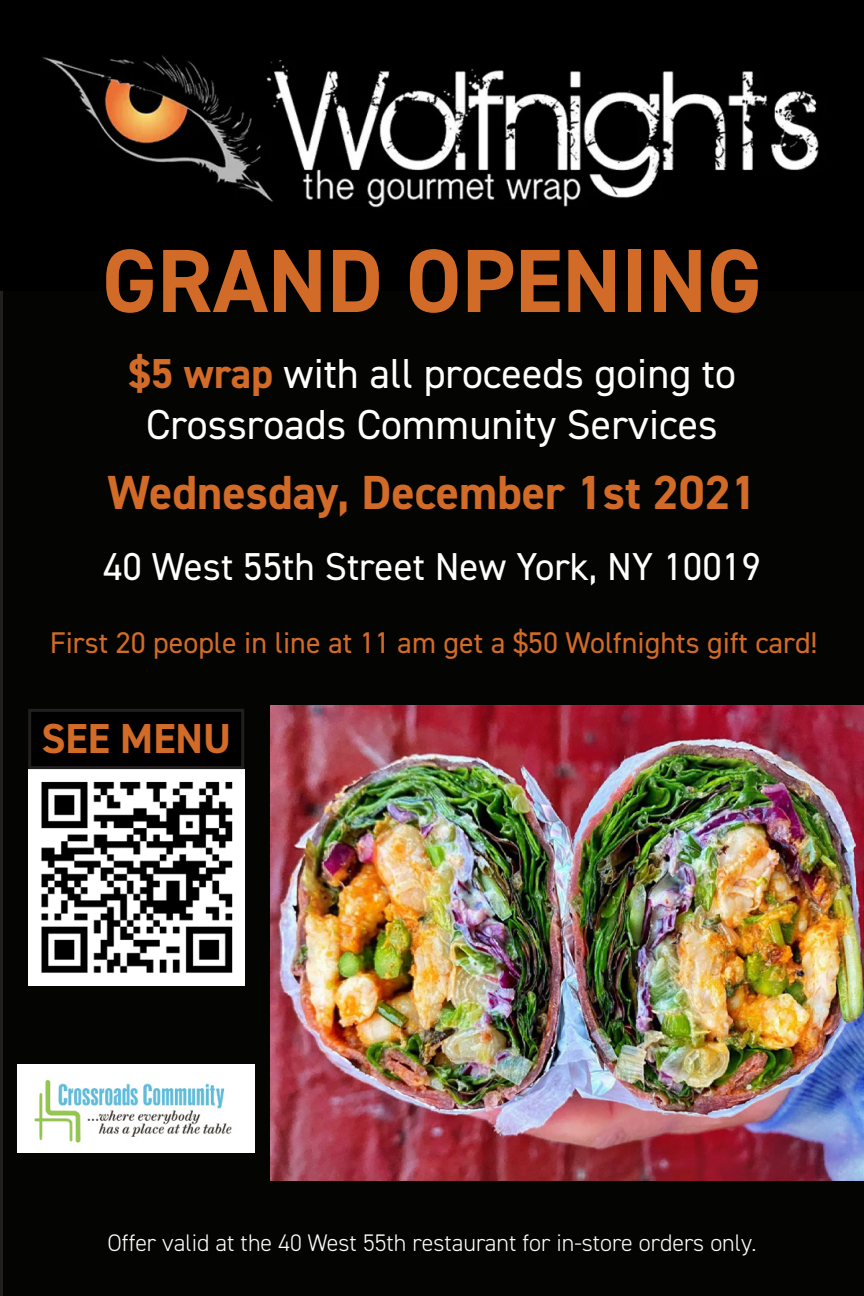
<style>
.page{position:relative;width:864px;height:1296px;background:#fff}
.page>*{position:absolute;margin:0;border:0;box-sizing:border-box;transform-origin:0 0}
.t1{font:700 90px "DIN2014";color:#d36b28}
.t2{font:700 48px "DIN2014";color:#d36b28}
.t3{font:42px "DIN2014";color:#fff}
.t4{font:700 42px "DIN2014";color:#d36b28}
.t5{font:39px "DIN2014";color:#fff}
.t6{font:30px "DIN2014";color:#d36b28}
.t7{font:300 24px "DIN2014";color:#fff}
.s1{font-weight:700;color:#d36b28}
</style>
<div class="page">
<div style="left:0;top:290px;width:864px;height:1006px;background:#040503"></div>
<img style="left:0;top:0;width:864px;height:290px">
<img style="left:270px;top:705px;width:594px;height:475px">
<img style="left:28px;top:769px;width:216px;height:216px">
<div style="left:30px;top:710px;width:213px;height:58px;background:#000"></div>
<div style="left:28px;top:709px;width:216px;height:60px;border:3px solid #231f20"></div>
<img style="left:17px;top:1065px;width:238px;height:87px">
<p class="t1" style="left:102px;top:221px;width:662px">GRAND OPENING</p>
<p class="t3" style="left:128px;top:348px;width:609px"><span class="s1">$5 wrap</span> with all proceeds going to</p>
<p class="t3" style="left:146px;top:398px;width:573px">Crossroads Community Services</p>
<p class="t2" style="left:107px;top:460px;width:651px">Wednesday, December 1st 2021</p>
<p class="t5" style="left:103px;top:542px;width:659px">40 West 55th Street New York, NY 10019</p>
<p class="t6" style="left:50px;top:624px;width:769px">First 20 people in line at 11 am get a $50 Wolfnights gift card!</p>
<p class="t4" style="left:41px;top:711px;width:191px">SEE MENU</p>
<p class="t7" style="left:108px;top:1228px;width:650px">Offer valid at the 40 West 55th restaurant for in-store orders only.</p>
</div>
